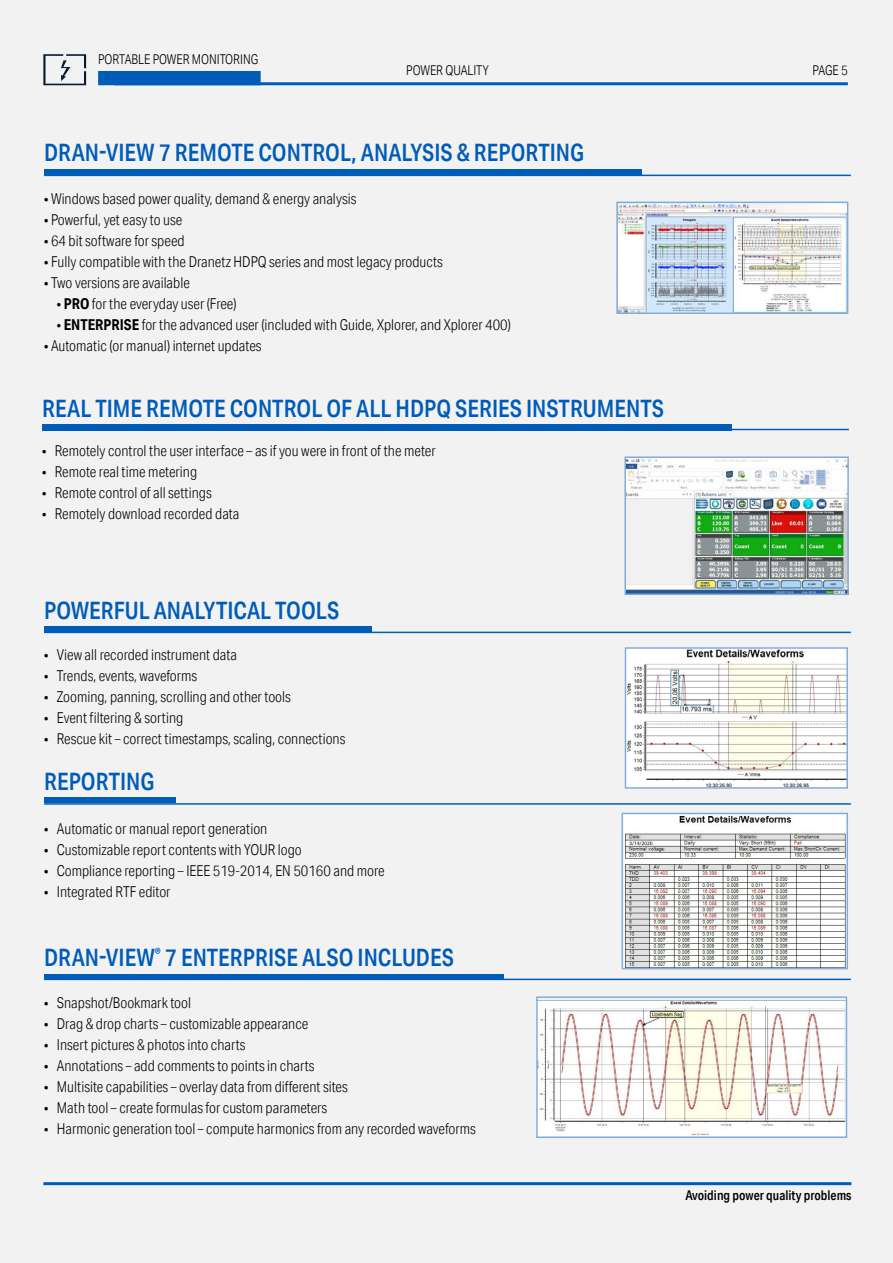
<style>
.page{position:relative;width:893px;height:1263px;background:#f2f2f2}
.page>*{position:absolute;margin:0;border:0;box-sizing:border-box;transform-origin:0 0}
.t1{font:500 24px "Aktiv Grotesk Cd";color:#005cb9}
.t2{font:300 15px "Aktiv Grotesk Cd";color:#000}
.t3{font:300 13.5px "Aktiv Grotesk Cd";color:#000}
.t4{font:500 13.5px "Aktiv Grotesk Cd";color:#000}
.s1{font-weight:700}
</style>
<div class="page">
<hr style="left:114px;top:82px;width:734px;height:3px;background:#005cb9">
<div style="left:98px;top:71px;width:163px;height:14px;background:#005cb9"></div>
<svg style="left:43px;top:54px;width:43px;height:31px"></svg>
<div style="left:42px;top:424px;width:690px;height:6px;background:#005cb9"></div>
<div style="left:44px;top:626px;width:327px;height:7px;background:#005cb9"></div>
<div style="left:44px;top:974px;width:459px;height:6px;background:#005cb9"></div>
<div style="left:44px;top:797px;width:132px;height:6px;background:#005cb9"></div>
<hr style="left:42px;top:429px;width:807px;height:1px;background:#005cb9">
<hr style="left:44px;top:632px;width:807px;height:1px;background:#005cb9">
<hr style="left:44px;top:979px;width:807px;height:1px;background:#005cb9">
<hr style="left:44px;top:803px;width:807px;height:2px;background:#005cb9">
<div style="left:44px;top:169px;width:598px;height:6px;background:#005cb9"></div>
<hr style="left:44px;top:175px;width:807px;height:1px;background:#005cb9">
<img style="left:619px;top:205px;width:226px;height:106px">
<div style="left:616px;top:202px;width:232px;height:112px;border:2px solid #80aedc"></div>
<img style="left:627px;top:459px;width:219px;height:133px">
<div style="left:624px;top:456px;width:225px;height:139px;border:2px solid #80aedc"></div>
<img style="left:624px;top:816px;width:221px;height:150px">
<div style="left:621px;top:813px;width:227px;height:156px;border:2px solid #80aedc"></div>
<img style="left:628px;top:650px;width:217px;height:136px">
<div style="left:625px;top:647px;width:223px;height:142px;border:2px solid #80aedc"></div>
<img style="left:539px;top:1001px;width:305px;height:134px">
<div style="left:536px;top:996px;width:311px;height:142px;border:2px solid #80aedc"></div>
<hr style="left:43px;top:1182px;width:808px;height:3px;background:#005cb9">
<p class="t3" style="left:98px;top:52px;width:162px">PORTABLE POWER MONITORING</p>
<p class="t3" style="left:406px;top:62px;width:84px">POWER QUALITY</p>
<p class="t3" style="left:812px;top:62px;width:37px">PAGE 5</p>
<h1 class="t1" style="left:44px;top:138px;width:542px">DRAN-VIEW 7 REMOTE CONTROL, ANALYSIS &amp; REPORTING</h1>
<p class="t2" style="left:44px;top:190px;width:314px">• Windows based power quality, demand &amp; energy analysis</p>
<p class="t2" style="left:44px;top:211px;width:140px">• Powerful, yet easy to use</p>
<p class="t2" style="left:44px;top:232px;width:142px">• 64 bit software for speed</p>
<p class="t2" style="left:44px;top:253px;width:400px">• Fully compatible with the Dranetz HDPQ series and most legacy products</p>
<p class="t2" style="left:44px;top:274px;width:147px">• Two versions are available</p>
<p class="t2" style="left:57px;top:295px;width:181px">• <span class="s1">PRO</span> for the everyday user (Free)</p>
<p class="t2" style="left:57px;top:316px;width:455px">• <span class="s1">ENTERPRISE</span> for the advanced user (included with Guide, Xplorer, and Xplorer 400)</p>
<p class="t2" style="left:44px;top:337px;width:219px">• Automatic (or manual) internet updates</p>
<h1 class="t1" style="left:42px;top:394px;width:623px">REAL TIME REMOTE CONTROL OF ALL HDPQ SERIES INSTRUMENTS</h1>
<p class="t2" style="left:42px;top:442px;width:395px">• Remotely control the user interface – as if you were in front of the meter</p>
<p class="t2" style="left:42px;top:463px;width:156px">• Remote real time metering</p>
<p class="t2" style="left:42px;top:484px;width:171px">• Remote control of all settings</p>
<p class="t2" style="left:42px;top:505px;width:199px">• Remotely download recorded data</p>
<h1 class="t1" style="left:44px;top:595px;width:297px">POWERFUL ANALYTICAL TOOLS</h1>
<p class="t2" style="left:44px;top:646px;width:194px">• View all recorded instrument data</p>
<p class="t2" style="left:44px;top:667px;width:155px">• Trends, events, waveforms</p>
<p class="t2" style="left:44px;top:688px;width:248px">• Zooming, panning, scrolling and other tools</p>
<p class="t2" style="left:44px;top:709px;width:141px">• Event filtering &amp; sorting</p>
<p class="t2" style="left:44px;top:730px;width:303px">• Rescue kit – correct timestamps, scaling, connections</p>
<h1 class="t1" style="left:44px;top:767px;width:112px">REPORTING</h1>
<p class="t2" style="left:44px;top:820px;width:225px">• Automatic or manual report generation</p>
<p class="t2" style="left:44px;top:841px;width:259px">• Customizable report contents with YOUR logo</p>
<p class="t2" style="left:44px;top:862px;width:342px">• Compliance reporting – IEEE 519-2014, EN 50160 and more</p>
<p class="t2" style="left:44px;top:883px;width:128px">• Integrated RTF editor</p>
<h1 class="t1" style="left:44px;top:942px;width:411px">DRAN-VIEW<sup>®</sup> 7 ENTERPRISE ALSO INCLUDES</h1>
<p class="t2" style="left:44px;top:994px;width:148px">• Snapshot/Bookmark tool</p>
<p class="t2" style="left:44px;top:1015px;width:266px">• Drag &amp; drop charts – customizable appearance</p>
<p class="t2" style="left:44px;top:1036px;width:203px">• Insert pictures &amp; photos into charts</p>
<p class="t2" style="left:44px;top:1057px;width:272px">• Annotations – add comments to points in charts</p>
<p class="t2" style="left:44px;top:1078px;width:305px">• Multisite capabilities – overlay data from different sites</p>
<p class="t2" style="left:44px;top:1099px;width:285px">• Math tool – create formulas for custom parameters</p>
<p class="t2" style="left:44px;top:1120px;width:433px">• Harmonic generation tool – compute harmonics from any recorded waveforms</p>
<p class="t4" style="left:685px;top:1187px;width:167px">Avoiding power quality problems</p>
</div>
